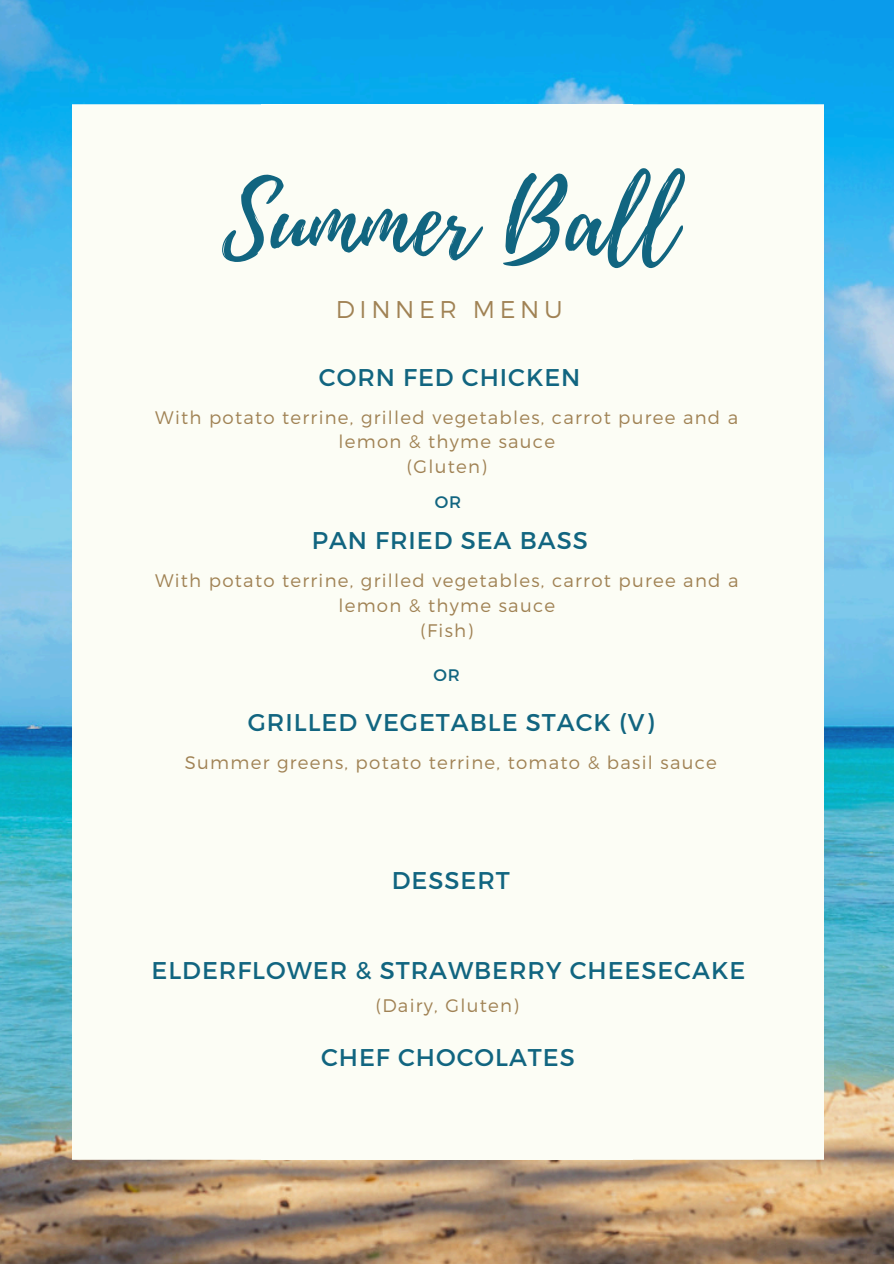
<style>
.page{position:relative;width:894px;height:1264px;background:#fff}
.page>*{position:absolute;margin:0;border:0;box-sizing:border-box;transform-origin:0 0}
.t1{font:96.9px "Playlist Script";color:#116580}
.t2{font:24.15px "Montserrat";letter-spacing:.04em;color:#116580}
.t3{font:300 24.15px "Montserrat";letter-spacing:.19em;color:#a08254}
.t4{font:300 18.15px/24.8px "Montserrat";letter-spacing:.07em;color:#a08254;text-align:center}
.t5{font:16.65px "Montserrat";color:#116580}
</style>
<div class="page">
<img style="left:0;top:0;width:893px;height:1263px">
<div style="left:72px;top:104px;width:189px;height:343px;background:#fcfdf5"></div>
<div style="left:261px;top:104px;width:371px;height:352px;background:#fcfdf5"></div>
<div style="left:632px;top:104px;width:190px;height:343px;background:#fcfdf5"></div>
<div style="left:72px;top:447px;width:199px;height:370px;background:#fcfdf5"></div>
<div style="left:261px;top:447px;width:371px;height:370px;background:#fcfdf5"></div>
<div style="left:623px;top:447px;width:199px;height:370px;background:#fcfdf5"></div>
<div style="left:72px;top:817px;width:189px;height:342px;background:#fcfdf5"></div>
<div style="left:261px;top:807px;width:371px;height:352px;background:#fcfdf5"></div>
<div style="left:632px;top:817px;width:190px;height:342px;background:#fcfdf5"></div>
<h2 class="t1" style="left:222px;top:152px;width:455px">Summer Ball</h2>
<p class="t3" style="left:336px;top:294px;width:228px">DINNER MENU</p>
<p class="t2" style="left:319px;top:362px;width:263px">CORN FED CHICKEN</p>
<h1 class="t4" style="left:155px;top:404px;width:584px">With potato terrine, grilled vegetables, carrot puree and a lemon &amp; thyme sauce</h1>
<h2 class="t4" style="left:406px;top:453px;width:82px">(Gluten)</h2>
<h2 class="t5" style="left:434px;top:491px;width:28px">OR</h2>
<h2 class="t2" style="left:311px;top:524px;width:277px">PAN FRIED SEA BASS</h2>
<p class="t4" style="left:155px;top:566px;width:584px;line-height:25.2px">With potato terrine, grilled vegetables, carrot puree and a lemon &amp; thyme sauce</p>
<p class="t4" style="left:420px;top:617px;width:54px">(Fish)</p>
<h2 class="t5" style="left:433px;top:664px;width:28px">OR</h2>
<h3 class="t2" style="left:248px;top:706px;width:407px">GRILLED VEGETABLE STACK (V)</h3>
<h2 class="t4" style="left:185px;top:749px;width:533px">Summer greens, potato terrine, tomato &amp; basil sauce</h2>
<p class="t2" style="left:392px;top:864px;width:119px">DESSERT</p>
<p class="t2" style="left:151px;top:954px;width:595px">ELDERFLOWER &amp; STRAWBERRY CHEESECAKE</p>
<h3 class="t4" style="left:375px;top:992px;width:145px">(Dairy, Gluten)</h3>
<p class="t2" style="left:321px;top:1042px;width:255px">CHEF CHOCOLATES</p>
</div>
